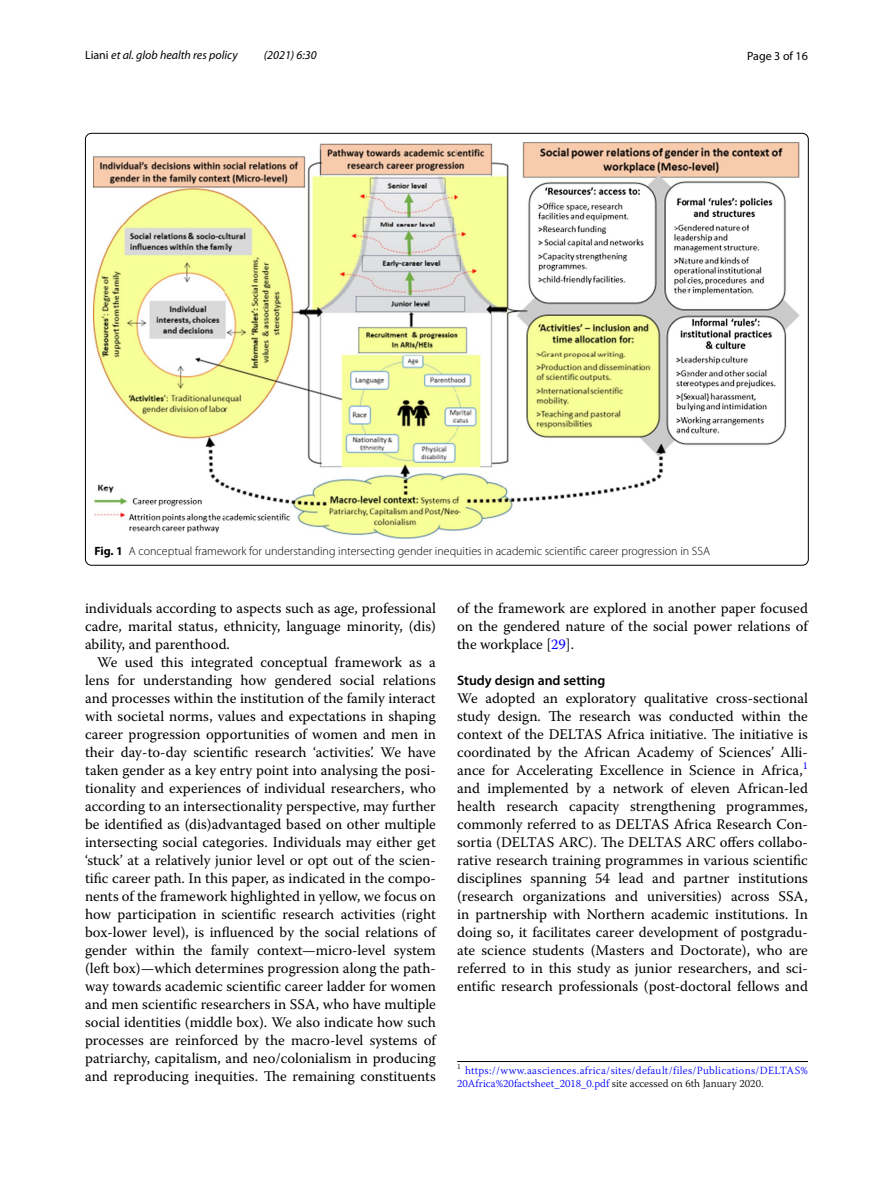
<style>
.page{position:relative;width:893px;height:1187px;background:#fff}
.page>*{position:absolute;margin:0;border:0;box-sizing:border-box;transform-origin:0 0}
.t1{font:14.7px/18px "Warnock Pro";color:#000;text-align:justify}
.t2{font:600 13.8px "Myriad Pro";color:#000}
.t3{font:300 12px "Myriad Pro";color:#000}
.t4{font:italic 12px "Myriad Pro";color:#000}
.t5{font:12px "Myriad Pro";color:#000}
.t6{font:300 10.95px/13.5px "Warnock Pro";letter-spacing:.01em;color:#00f}
.s1{font-style:normal}
.s2{font-weight:700}
.s3{color:#00f}
.s4{color:#000}
</style>
<div class="page">
<img style="left:94px;top:142px;width:706px;height:398px">
<hr style="left:457px;top:1061px;width:351px;height:1px;background:#000">
<p class="t4" style="left:85px;top:48px;width:154px"><span class="s1">Liani</span> et al. glob health res policy</p>
<p class="t4" style="left:264px;top:48px;width:54px">(2021) 6:30</p>
<p class="t5" style="left:747px;top:48px;width:62px">Page 3 of 16</p>
<p class="t3" style="left:94px;top:544px;width:617px"><span class="s2">Fig. 1</span> A conceptual framework for understanding intersecting gender inequities in academic scientific career progression in SSA</p>
<p class="t1" style="left:85px;top:599px;width:352px">individuals according to aspects such as age, professional cadre, marital status, ethnicity, language minority, (dis) ability, and parenthood.</p>
<p class="t1" style="left:85px;top:653px;width:352px;text-indent:12px">We used this integrated conceptual framework as a lens for understanding how gendered social relations and processes within the institution of the family interact with societal norms, values and expectations in shaping career progression opportunities of women and men in their day-to-day scientific research ‘activities’. We have taken gender as a key entry point into analysing the posi&shy;tionality and experiences of individual researchers, who according to an intersectionality perspective, may further be identified as (dis)advantaged based on other multiple intersecting social categories. Individuals may either get ‘stuck’ at a relatively junior level or opt out of the scien&shy;tific career path. In this paper, as indicated in the compo&shy;nents of the framework highlighted in yellow, we focus on how participation in scientific research activities (right box-lower level), is influenced by the social relations of gender within the family context—micro-level system (left box)—which determines progression along the path&shy;way towards academic scientific career ladder for women and men scientific researchers in SSA, who have multiple social identities (middle box). We also indicate how such processes are reinforced by the macro-level systems of patriarchy, capitalism, and neo/colonialism in producing and reproducing inequities. The remaining constituents</p>
<p class="t1" style="left:457px;top:599px;width:352px">of the framework are explored in another paper focused on the gendered nature of the social power relations of the workplace [<span class="s3">29</span>].</p>
<p class="t2" style="left:457px;top:671px;width:150px">Study design and setting</p>
<p class="t1" style="left:457px;top:689px;width:352px">We adopted an exploratory qualitative cross-sectional study design. The research was conducted within the context of the DELTAS Africa initiative. The initiative is coordinated by the African Academy of Sciences’ Alli&shy;ance for Accelerating Excellence in Science in Africa,<sup>1 </sup>and implemented by a network of eleven African-led health research capacity strengthening programmes, commonly referred to as DELTAS Africa Research Con&shy;sortia (DELTAS ARC). The DELTAS ARC offers collabo&shy;rative research training programmes in various scientific disciplines spanning 54 lead and partner institutions (research organizations and universities) across SSA, in partnership with Northern academic institutions. In doing so, it facilitates career development of postgradu&shy;ate science students (Masters and Doctorate), who are referred to in this study as junior researchers, and sci&shy;entific research professionals (post-doctoral fellows and</p>
<p class="t6" style="left:457px;top:1063px;width:352px"><sup>1</sup> https://www.aasciences.africa/sites/default/files/Publications/DELTAS%<br>20Africa%20factsheet_2018_0.pdf <span class="s4">site accessed on 6th January 2020.</span></p>
</div>
